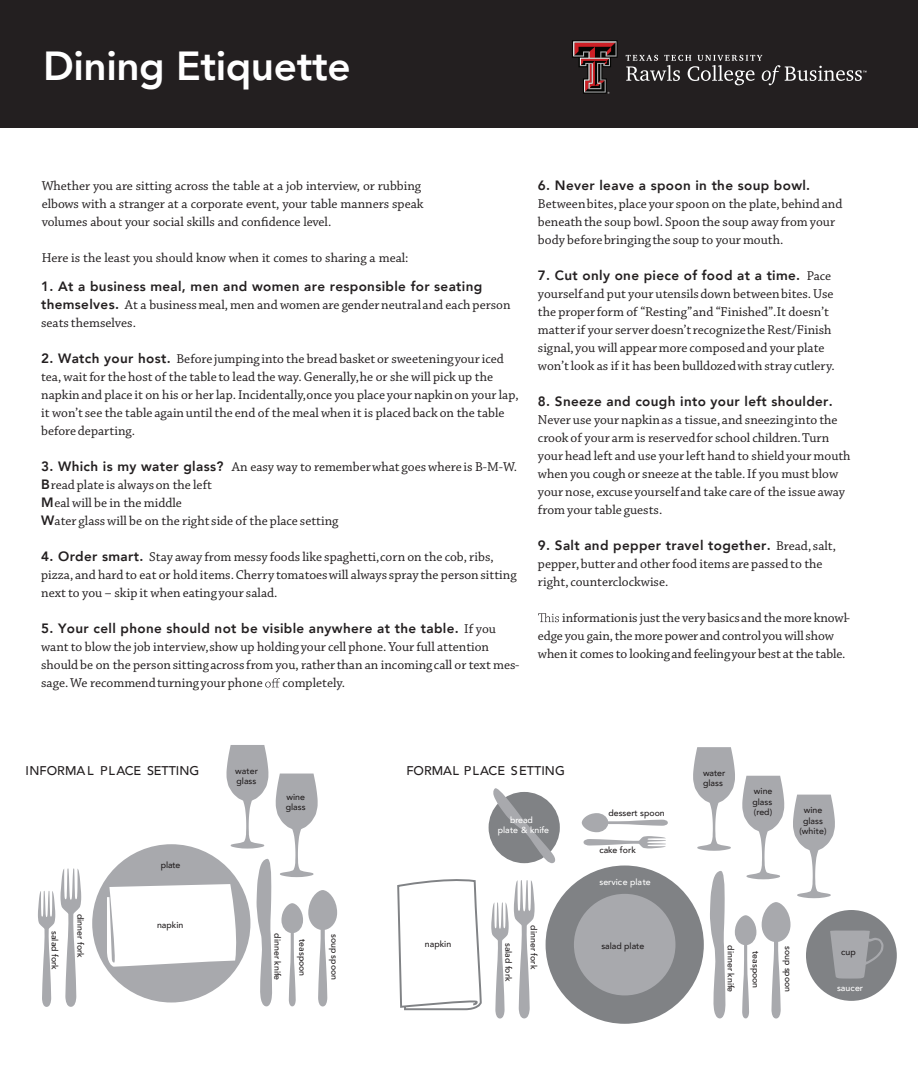
<style>
.page{position:relative;width:918px;height:1070px;background:#fff}
.page>*{position:absolute;margin:0;border:0;box-sizing:border-box;transform-origin:0 0}
.t1{font:800 40.5px "Avenir";letter-spacing:-.01em;color:#fff}
.t2{font:13.5px/18px "Chaparral Pro";color:#231f20}
.t3{font:800 13.5px "Avenir";letter-spacing:.025em;color:#231f20}
.t4{font:500 12.6px "Avenir";color:#231f20}
.t5{font:500 8.7px/10.5px "Avenir";color:#231f20}
.t6{font:500 8.7px/10.5px "Avenir";color:#fff;text-align:center}
.s1{font-family:"Avenir";font-weight:800}
.s2{font-family:"Chaparral Pro";font-weight:400}
</style>
<div class="page">
<div style="left:92px;top:844px;width:158px;height:158px;background:#a8a9ad;border-radius:50%"></div>
<svg style="left:38px;top:868px;width:43px;height:139px"></svg>
<svg style="left:107px;top:745px;width:230px;height:261px"></svg>
<div style="left:489px;top:792px;width:71px;height:71px;background:#808285;border-radius:50%"></div>
<svg style="left:491px;top:880px;width:44px;height:138px"></svg>
<svg style="left:582px;top:813px;width:86px;height:35px"></svg>
<div style="left:546px;top:865px;width:158px;height:159px;background:#808285;border-radius:50%"></div>
<svg style="left:493px;top:788px;width:63px;height:76px"></svg>
<svg style="left:397px;top:879px;width:85px;height:132px"></svg>
<div style="left:574px;top:894px;width:101px;height:101px;background:#a8a9ad;border-radius:50%"></div>
<div style="left:806px;top:910px;width:91px;height:91px;background:#808285;border-radius:50%"></div>
<svg style="left:693px;top:747px;width:191px;height:271px"></svg>
<div style="left:0;top:0;width:918px;height:127px;background:#231f20"></div>
<svg style="left:626px;top:55px;width:240px;height:30px"></svg>
<svg style="left:572px;top:40px;width:46px;height:54px"></svg>
<svg style="left:265px;top:678px;width:15px;height:9px"></svg>
<svg style="left:538px;top:613px;width:21px;height:9px"></svg>
<h1 class="t1" style="left:43px;top:34px;width:309px">Dining Etiquette</h1>
<p class="t2" style="left:42px;top:177px;width:383px">Whether you are sitting across the table at a job interview, or rubbing elbows with a stranger at a corporate event, your table manners speak volumes about your social skills and confidence level.</p>
<p class="t2" style="left:42px;top:249px;width:368px">Here is the least you should know when it comes to sharing a meal:</p>
<p class="t3" style="left:41px;top:276px;width:443px">1. At a business meal, men and women are responsible for seating</p>
<p class="t2" style="left:41px;top:297px;width:471px"><span class="s1">themselves.</span> At a businessmeal, men and women are genderneutraland each person seats themselves.</p>
<p class="t2" style="left:41px;top:351px;width:479px"><span class="s1">2. Watch your host.</span> Before jumpinginto the bread basketor sweeteningyour iced tea,waitfor the host of the table to lead the way.Generally,he or she will pick up the napkinand place it on his or her lap. Incidentally,once you place your napkinon your lap, it won’t see the table againuntilthe end of the meal when it is placed back on the table beforedeparting.</p>
<p class="t2" style="left:41px;top:459px;width:477px"><span class="s1">3. Which is my water glass?</span> An easyway to rememberwhat goes where is B-M-W.<br><span class="s1">B</span>read plate is alwayson the left<br><span class="s1">M</span>eal will be in the middle<br><span class="s1">W</span>ater glasswill be on the right side of the place setting</p>
<p class="t2" style="left:41px;top:548px;width:477px"><span class="s1">4. Order smart.</span> Stay away from messy foods like spaghetti,corn on the cob, ribs, pizza, and hard to eat or hold items.Cherry tomatoeswill always spray the personsitting nextto you – skip it when eatingyour salad.</p>
<p class="t3" style="left:41px;top:618px;width:456px">5. Your cell phone should not be visible anywhere at the table. <span class="s2">If you</span></p>
<p class="t2" style="left:41px;top:638px;width:480px">wantto blow the job interview,show up holdingyour cell phone.Yourfull attention should be on the personsittingacross from you, ratherthan an incomingcall or text mes&shy;sage.We recommendturningyour phone</p>
<p class="t2" style="left:283px;top:674px;width:64px">completely.</p>
<p class="t3" style="left:538px;top:175px;width:274px">6. Never leave a spoon in the soup bowl.</p>
<p class="t2" style="left:538px;top:195px;width:306px">Betweenbites,place your spoon on the plate,behind and beneaththe soup bowl. Spoon the soup away from your body beforebringingthe soup to your mouth.</p>
<p class="t3" style="left:538px;top:265px;width:295px">7. Cut only one piece of food at a time. <span class="s2">Pace</span></p>
<p class="t2" style="left:538px;top:285px;width:298px">yourselfand put your utensilsdown betweenbites.Use the properform of “Resting”and “Finished”.It doesn’t matterif your serverdoesn’trecognizethe Rest/Finish signal,you will appearmore composedand your plate won’tlook as if it has been bulldozedwith stray cutlery.</p>
<p class="t3" style="left:538px;top:391px;width:296px">8. Sneeze and cough into your left shoulder.</p>
<p class="t2" style="left:538px;top:411px;width:314px">Never use your napkinas a tissue, and sneezinginto the crook of your arm is reservedfor school children.Turn your head left and use your left hand to shield your mouth when you cough or sneeze at the table.If you must blow your nose, excuse yourselfand take care of the issue away from your table guests.</p>
<p class="t3" style="left:538px;top:535px;width:300px">9. Salt and pepper travel together. <span class="s2">Bread,salt,</span></p>
<p class="t2" style="left:538px;top:555px;width:286px">pepper,butter and otherfood items are passed to the right, counterclockwise.</p>
<p class="t2" style="left:538px;top:609px;width:314px;text-indent:24px">informationis justthe very basicsand the more knowl&shy;edge you gain,the more power and controlyou will show whenit comes to lookingand feelingyour best at the table.</p>
<p class="t4" style="left:26px;top:760px;width:175px">INFORMAL PLACE SETTING</p>
<p class="t4" style="left:406px;top:760px;width:160px">FORMAL PLACE SETTING</p>
<p class="t5" style="left:235px;top:765px;width:24px">water glass</p>
<p class="t5" style="left:61px;top:931px;width:40px;rotate:90deg">salad fork</p>
<p class="t5" style="left:86px;top:914px;width:45px;rotate:90deg">dinner fork</p>
<p class="t5" style="left:161px;top:860px;width:21px">plate</p>
<p class="t5" style="left:157px;top:919px;width:28px">napkin</p>
<p class="t5" style="left:286px;top:791px;width:21px">wine glass</p>
<p class="t5" style="left:283px;top:933px;width:48px;rotate:90deg">dinner knife</p>
<p class="t5" style="left:308px;top:939px;width:39px;rotate:90deg">teaspoon</p>
<p class="t5" style="left:340px;top:933px;width:48px;rotate:90deg">soup spoon</p>
<p class="t5" style="left:425px;top:938px;width:28px">napkin</p>
<p class="t6" style="left:498px;top:814px;width:53px">bread<br>plate &amp; knife</p>
<p class="t5" style="left:514px;top:942px;width:40px;rotate:90deg">salad fork</p>
<p class="t5" style="left:539px;top:925px;width:45px;rotate:90deg">dinner fork</p>
<p class="t5" style="left:608px;top:807px;width:58px">dessert spoon</p>
<p class="t5" style="left:599px;top:845px;width:38px">cake fork</p>
<p class="t6" style="left:599px;top:876px;width:53px">service plate</p>
<p class="t5" style="left:601px;top:940px;width:44px">salad plate</p>
<p class="t5" style="left:703px;top:767px;width:24px">water glass</p>
<p class="t5" style="left:752px;top:785px;width:22px;text-align:justify">wine glass (red)</p>
<p class="t5" style="left:799px;top:804px;width:29px;text-align:center">wine glass (white)</p>
<p class="t5" style="left:737px;top:945px;width:48px;rotate:90deg">dinner knife</p>
<p class="t5" style="left:762px;top:951px;width:39px;rotate:90deg">teaspoon</p>
<p class="t5" style="left:794px;top:946px;width:48px;rotate:90deg">soup spoon</p>
<p class="t5" style="left:841px;top:946px;width:16px">cup</p>
<p class="t6" style="left:837px;top:982px;width:28px">saucer</p>
</div>
